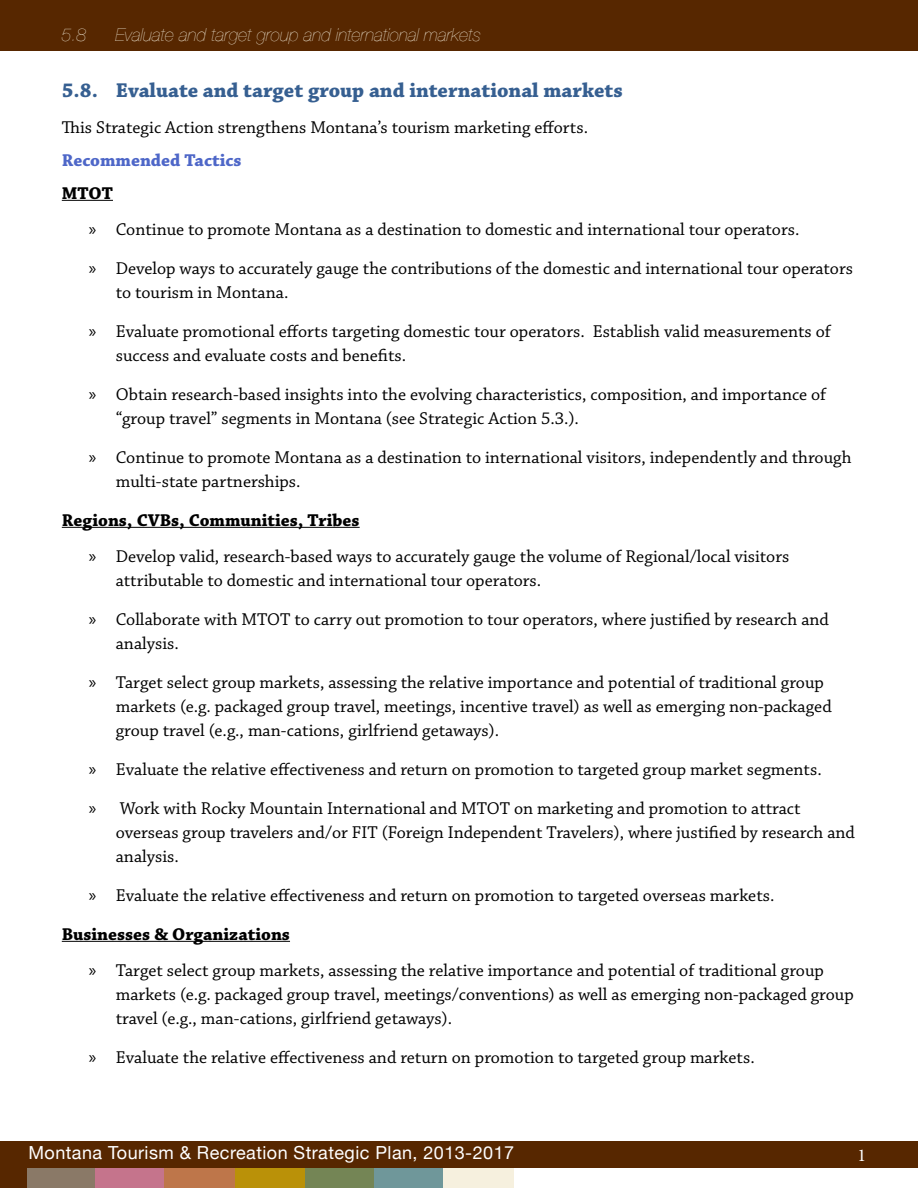
<style>
.page{position:relative;width:918px;height:1188px;background:#fff}
.page>*{position:absolute;margin:0;border:0;box-sizing:border-box;transform-origin:0 0}
.t1{font:700 21px "Chaparral Pro";color:#365f91}
.t2{font:18px/24px "Chaparral Pro";color:#000}
.t3{font:18px "Helvetica Neue";letter-spacing:.025em;color:#fff}
.t4{font:italic 200 18px "Helvetica Neue";color:#f6f0de}
.t5{font:700 18px "Chaparral Pro";color:#4e67c8}
.t6{font:18px "Minion Pro";color:#fff}
.s1{font-weight:700}
.s2{font-family:"Myriad Pro"}
</style>
<div class="page">
<div style="left:373px;top:1161px;width:71px;height:27px;background:#6f979a"></div>
<div style="left:303px;top:1161px;width:71px;height:27px;background:#748555"></div>
<div style="left:235px;top:1161px;width:70px;height:27px;background:#ba9108"></div>
<div style="left:443px;top:1161px;width:70px;height:27px;background:#f6f0de"></div>
<div style="left:27px;top:1161px;width:70px;height:27px;background:#8a7967"></div>
<div style="left:96px;top:1161px;width:70px;height:27px;background:#c5748c"></div>
<div style="left:164px;top:1161px;width:71px;height:27px;background:#be764a"></div>
<div style="left:0;top:1142px;width:918px;height:26px;background:#572700"></div>
<div style="left:0;top:0;width:918px;height:51px;background:#572700"></div>
<div style="left:0;top:1161px;width:27px;height:27px;background:#572700"></div>
<hr style="left:62px;top:200px;width:51px;height:1px;background:#000">
<hr style="left:62px;top:527px;width:298px;height:1px;background:#000">
<hr style="left:62px;top:941px;width:228px;height:1px;background:#000">
<p class="t4" style="left:62px;top:21px;width:27px">5.8</p>
<p class="t4" style="left:116px;top:21px;width:367px">Evaluate and target group and international markets</p>
<p class="t1" style="left:62px;top:78px;width:563px">5.8. Evaluate and target group and international markets</p>
<p class="t2" style="left:62px;top:116px;width:528px">This Strategic Action strengthens Montana’s tourism marketing efforts.</p>
<p class="t5" style="left:62px;top:149px;width:181px">Recommended Tactics</p>
<p class="t2" style="left:89px;top:176px;width:712px;line-height:36px;text-indent:-27px"><span class="s1">MTOT<br></span><span class="s2">»</span> Continue to promote Montana as a destination to domestic and international tour operators.</p>
<p class="t2" style="left:116px;top:257px;width:739px;text-indent:-27px"><span class="s2">»</span> Develop ways to accurately gauge the contributions of the domestic and international tour operators to tourism in Montana.</p>
<p class="t2" style="left:116px;top:320px;width:717px;text-indent:-27px"><span class="s2">»</span> Evaluate promotional efforts targeting domestic tour operators. Establish valid measurements of success and evaluate costs and benefits.</p>
<p class="t2" style="left:116px;top:383px;width:712px;text-indent:-27px"><span class="s2">»</span> Obtain research-based insights into the evolving characteristics, composition, and importance of “group travel” segments in Montana (see Strategic Action 5.3.).</p>
<p class="t2" style="left:116px;top:446px;width:737px;text-indent:-27px"><span class="s2">»</span> Continue to promote Montana as a destination to international visitors, independently and through multi-state partnerships.</p>
<p class="t2" style="left:89px;top:503px;width:702px;line-height:36px;text-indent:-27px"><span class="s1">Regions, CVBs, Communities, Tribes<br></span><span class="s2">»</span> Develop valid, research-based ways to accurately gauge the volume of Regional/local visitors</p>
<p class="t2" style="left:89px;top:561px;width:742px;line-height:39px;text-indent:27px">attributable to domestic and international tour operators.<br><span class="s2">»</span> Collaborate with MTOT to carry out promotion to tour operators, where justified by research and</p>
<p class="t2" style="left:89px;top:624px;width:737px;line-height:39px;text-indent:27px">analysis.<br><span class="s2">»</span> Target select group markets, assessing the relative importance and potential of traditional group</p>
<p class="t2" style="left:116px;top:695px;width:717px">markets (e.g. packaged group travel, meetings, incentive travel) as well as emerging non-packaged group travel (e.g., man-cations, girlfriend getaways).</p>
<p class="t2" style="left:89px;top:750px;width:734px;line-height:39px"><span class="s2">»</span> Evaluate the relative effectiveness and return on promotion to targeted group market segments. <span class="s2">»</span> Work with Rocky Mountain International and MTOT on marketing and promotion to attract</p>
<p class="t2" style="left:116px;top:821px;width:741px">overseas group travelers and/or FIT (Foreign Independent Travelers), where justified by research and analysis.</p>
<p class="t2" style="left:62px;top:876px;width:714px;line-height:39px;text-indent:27px"><span class="s2">»</span> Evaluate the relative effectiveness and return on promotion to targeted overseas markets.<br><span class="s1">Businesses &amp; Organizations</span></p>
<p class="t2" style="left:116px;top:959px;width:740px;text-indent:-27px"><span class="s2">»</span> Target select group markets, assessing the relative importance and potential of traditional group markets (e.g. packaged group travel, meetings/conventions) as well as emerging non-packaged group travel (e.g., man-cations, girlfriend getaways).</p>
<p class="t2" style="left:89px;top:1046px;width:667px"><span class="s2">»</span> Evaluate the relative effectiveness and return on promotion to targeted group markets.</p>
<p class="t3" style="left:28px;top:1140px;width:487px">Montana Tourism &amp; Recreation Strategic Plan, 2013-2017</p>
<p class="t6" style="left:858px;top:1143px;width:10px">1</p>
</div>
